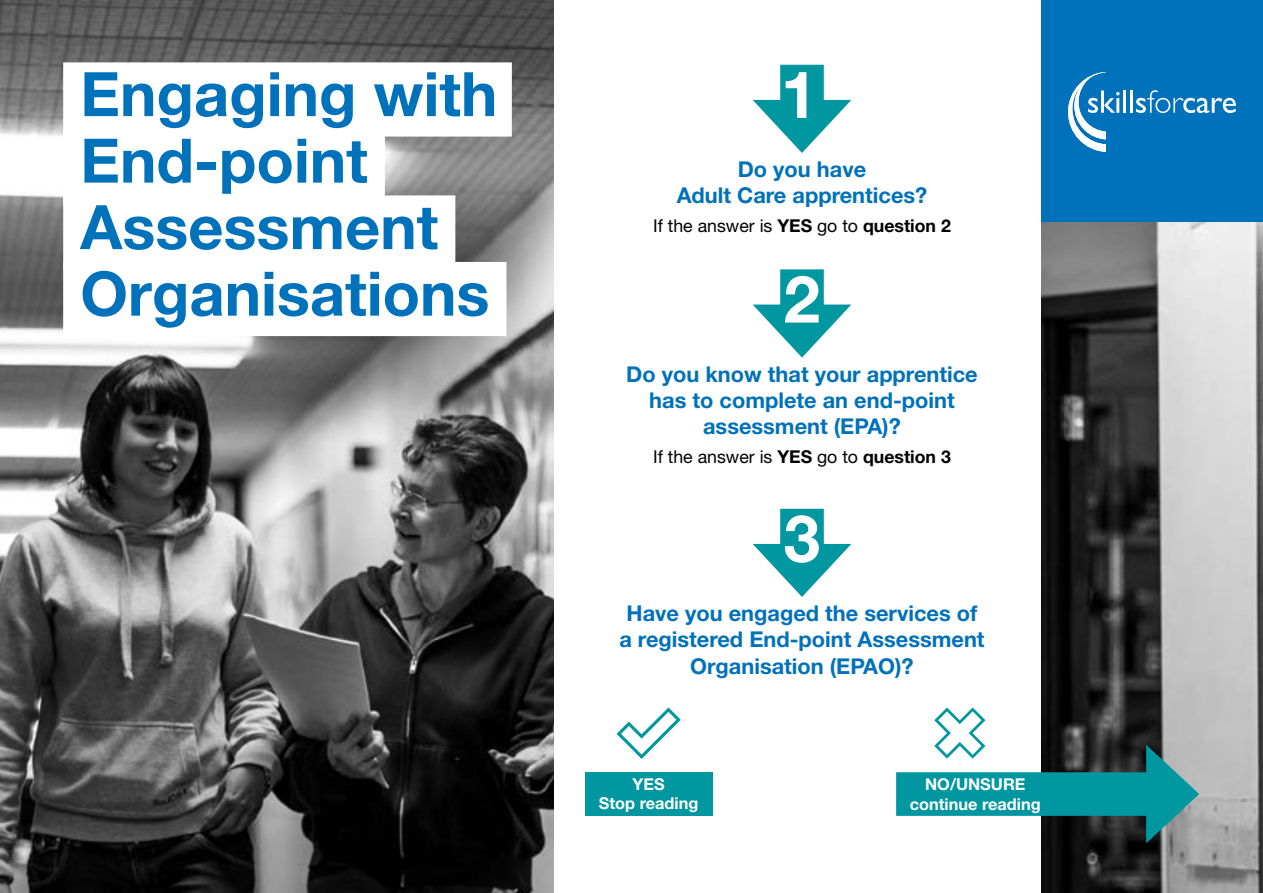
<style>
.page{position:relative;width:1263px;height:893px;background:#fff}
.page>*{position:absolute;margin:0;border:0;box-sizing:border-box;transform-origin:0 0}
.t1{font:700 65.4px "Helvetica Neue LT Std";color:#fff}
.t2{font:700 61.35px/66.4px "Helvetica Neue LT Std";color:#0071bb}
.t3{font:700 21.75px/26.1px "Helvetica Neue LT Std";color:#0071bb;text-align:center}
.t4{font:17.7px "Helvetica Neue LT Std";color:#000}
.t5{font:700 16.35px/19.6px "Helvetica Neue LT Std";color:#fff;text-align:center}
.s1{font-weight:700}
</style>
<div class="page">
<img style="left:0;top:0;width:554px;height:893px">
<img style="left:1042px;top:221px;width:221px;height:672px">
<div style="left:1042px;top:0;width:221px;height:221px;background:#0072bc"></div>
<svg style="left:1068px;top:72px;width:51px;height:80px"></svg>
<hr style="left:1116px;top:98px;width:3px;height:15px;background:#fff">
<hr style="left:1123px;top:91px;width:3px;height:22px;background:#fff">
<hr style="left:1130px;top:91px;width:3px;height:22px;background:#fff">
<svg style="left:1136px;top:90px;width:100px;height:23px"></svg>
<div style="left:780px;top:65px;width:44px;height:51px;background:#0097a0"></div>
<svg style="left:753px;top:100px;width:98px;height:53px"></svg>
<div style="left:780px;top:269px;width:44px;height:52px;background:#0097a0"></div>
<svg style="left:753px;top:305px;width:98px;height:53px"></svg>
<div style="left:896px;top:772px;width:267px;height:44px;background:#0097a0"></div>
<svg style="left:1146px;top:745px;width:53px;height:98px;background:#4e9b9f"></svg>
<div style="left:780px;top:509px;width:44px;height:51px;background:#0097a0"></div>
<svg style="left:753px;top:544px;width:98px;height:53px"></svg>
<div style="left:585px;top:772px;width:127px;height:43px;background:#0097a0"></div>
<div style="left:63px;top:62px;width:449px;height:75px;background:#fff"></div>
<div style="left:63px;top:129px;width:322px;height:74px;background:#fff"></div>
<div style="left:63px;top:195px;width:392px;height:75px;background:#fff"></div>
<div style="left:63px;top:262px;width:443px;height:74px;background:#fff"></div>
<svg style="left:617px;top:707px;width:64px;height:52px"></svg>
<svg style="left:934px;top:707px;width:51px;height:52px"></svg>
<h2 class="t2" style="left:80px;top:60px;width:419px">Engaging with<br>End-point<br>Assessment<br>Organisations</h2>
<h1 class="t1" style="left:781px;top:54px;width:38px">1</h1>
<p class="t3" style="left:677px;top:156px;width:252px">Do you have<br>Adult Care apprentices?</p>
<p class="t4" style="left:653px;top:215px;width:299px">If the answer is <span class="s1">YES</span> go to <span class="s1">question 2</span></p>
<h1 class="t1" style="left:784px;top:259px;width:38px">2</h1>
<p class="t3" style="left:626px;top:361px;width:353px">Do you know that your apprentice has to complete an end-point assessment (EPA)?</p>
<p class="t4" style="left:653px;top:446px;width:299px">If the answer is <span class="s1">YES</span> go to <span class="s1">question 3</span></p>
<h1 class="t1" style="left:784px;top:498px;width:38px">3</h1>
<p class="t3" style="left:619px;top:600px;width:367px">Have you engaged the services of a registered End-point Assessment<br>Organisation (EPAO)?</p>
<p class="t5" style="left:599px;top:774px;width:101px">YES<br>Stop reading</p>
<p class="t5" style="left:910px;top:774px;width:133px">NO/UNSURE continue reading</p>
</div>
